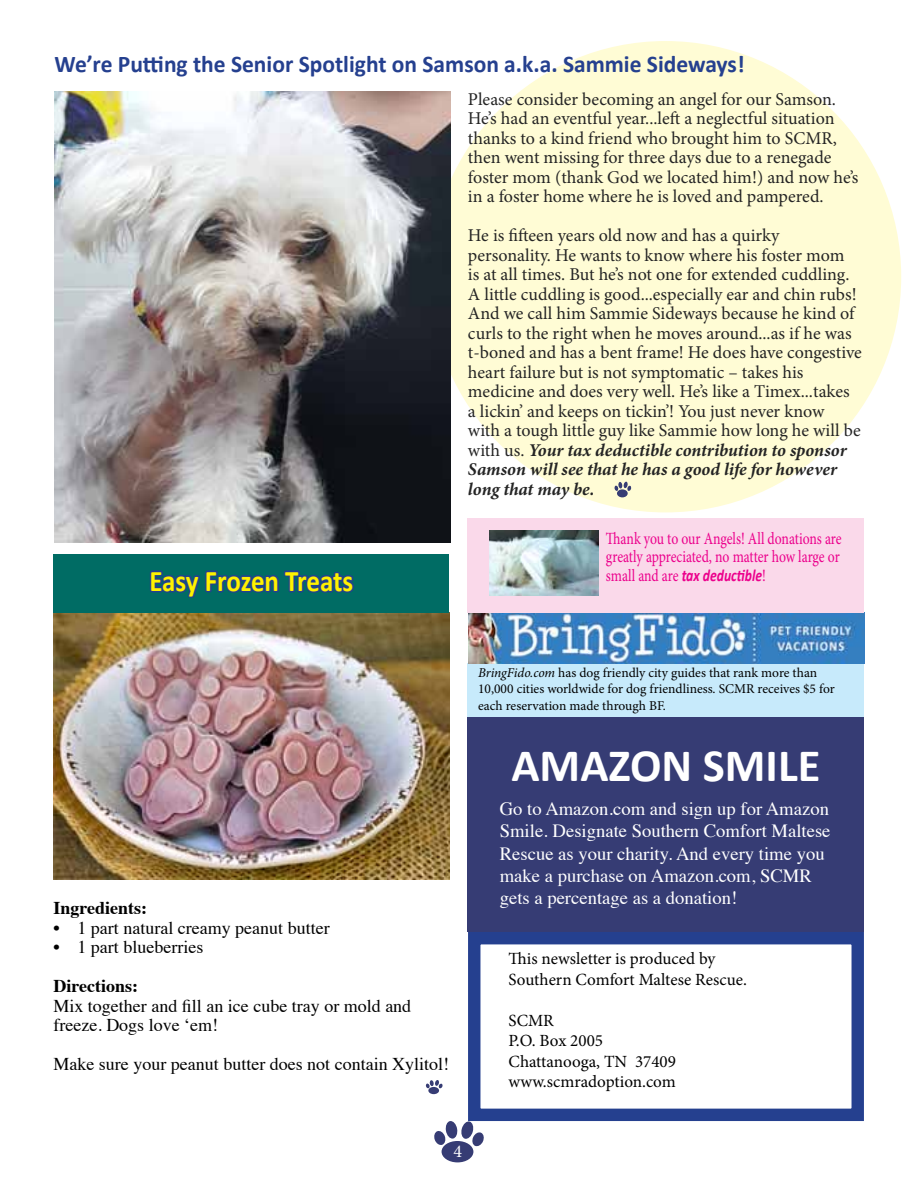
<style>
.page{position:relative;width:918px;height:1188px;background:#fff}
.page>*{position:absolute;margin:0;border:0;box-sizing:border-box;transform-origin:0 0}
.t1{font:700 46.65px "Calibri";color:#fff}
.t2{font:700 30px "Calibri";letter-spacing:-.01em;color:#fff200;scale:.9 1}
.t3{font:700 24px "Calibri";color:#25408f}
.t4{font:18.6px/22.4px "Times";color:#fff}
.t5{font:18px/19.5px "Minion Pro";color:#242424}
.t6{font:18px/19.5px "Times";color:#000}
.t7{font:700 18px "Times";color:#000}
.t8{font:18px "Minion Pro";color:#fff}
.t9{font:17.1px/20.5px "Minion Pro";color:#000}
.t10{font:17.1px/18.6px "Minion Pro";letter-spacing:-.005em;color:#ec008c;scale:.8 1}
.t11{font:italic 700 17.1px "Calibri";color:#ec008c;scale:.8 1}
.t12{font:13.5px/16.5px "Minion Pro";color:#000}
.s1{font-weight:700;font-style:italic}
.s2{font-family:"Minion Pro";font-weight:400;font-style:normal}
.s3{font-style:italic}
</style>
<div class="page">
<img style="left:53px;top:613px;width:397px;height:266px">
<div style="left:430px;top:41px;width:471px;height:471px;background:#fffcd5;border-radius:50%"></div>
<div style="left:53px;top:554px;width:396px;height:59px;background:#006c64"></div>
<svg style="left:150px;top:570px;width:204px;height:28px"></svg>
<svg style="left:434px;top:1121px;width:50px;height:26px"></svg>
<div style="left:442px;top:1141px;width:31px;height:21px;background:#363c74;border-radius:50%"></div>
<div style="left:468px;top:717px;width:396px;height:215px;background:#363c74"></div>
<div style="left:468px;top:932px;width:396px;height:189px;border:12px solid #25408f"></div>
<div style="left:468px;top:664px;width:396px;height:53px;background:#c7eafb"></div>
<img style="left:469px;top:613px;width:395px;height:51px">
<svg style="left:426px;top:1080px;width:17px;height:9px"></svg>
<div style="left:428px;top:1087px;width:11px;height:7px;background:#363c74;border-radius:50%"></div>
<div style="left:467px;top:519px;width:397px;height:94px;background:#fad9ea"></div>
<img style="left:489px;top:530px;width:109px;height:65px">
<img style="left:55px;top:92px;width:396px;height:450px">
<svg style="left:614px;top:481px;width:17px;height:10px"></svg>
<div style="left:617px;top:489px;width:11px;height:8px;background:#363c74;border-radius:50%"></div>
<h3 class="t3" style="left:55px;top:49px;width:692px">We’re Putting the Senior Spotlight on Samson a.k.a. Sammie Sideways!</h3>
<h2 class="t2" style="left:149px;top:562px;width:228px">Easy Frozen Treats</h2>
<p class="t5" style="left:468px;top:90px;width:392px">Please consider becoming an angel for our Samson.<br>He’s had an eventful year...left a neglectful situation thanks to a kind friend who brought him to SCMR, then went missing for three days due to a renegade foster mom (thank God we located him!) and now he’s in a foster home where he is loved and pampered.</p>
<p class="t5" style="left:468px;top:226px;width:395px">He is fifteen years old now and has a quirky personality. He wants to know where his foster mom<br>is at all times. But he’s not one for extended cuddling.<br>A little cuddling is good...especially ear and chin rubs!<br>And we call him Sammie Sideways because he kind of curls to the right when he moves around...as if he was t-boned and has a bent frame! He does have congestive heart failure but is not symptomatic – takes his medicine and does very well. He’s like a Timex...takes a lickin’ and keeps on tickin’! You just never know<br>with a tough little guy like Sammie how long he will be with us. <span class="s1">Your tax deductible contribution to sponsor Samson will see that he has a good life for however long that may be.</span></p>
<p class="t10" style="left:606px;top:529px;width:296px">Thank you to our Angels! All donations are greatly appreciated, no matter how large or</p>
<p class="t11" style="left:606px;top:565px;width:202px"><span class="s2">small and are</span> tax deductible<span class="s2">!</span></p>
<p class="t7" style="left:53px;top:891px;width:95px">Ingredients:</p>
<p class="t6" style="left:53px;top:916px;width:278px">• 1 part natural creamy peanut butter</p>
<p class="t6" style="left:53px;top:936px;width:151px">• 1 part blueberries</p>
<p class="t7" style="left:53px;top:969px;width:86px">Directions:</p>
<p class="t6" style="left:53px;top:994px;width:359px">Mix together and fill an ice cube tray or mold and freeze. Dogs love ‘em!</p>
<p class="t6" style="left:53px;top:1053px;width:397px">Make sure your peanut butter does not contain Xylitol!</p>
<p class="t12" style="left:478px;top:664px;width:358px"><span class="s3">BringFido.com</span> has dog friendly city guides that rank more than<br>10,000 cities worldwide for dog friendliness. SCMR receives $5 for each reservation made through BF.</p>
<h1 class="t1" style="left:511px;top:737px;width:311px">AMAZON SMILE</h1>
<p class="t4" style="left:500px;top:796px;width:332px">Go to Amazon.com and sign up for Amazon Smile. Designate Southern Comfort Maltese Rescue as your charity. And every time you make a purchase on Amazon.com, SCMR gets a percentage as a donation!</p>
<p class="t9" style="left:509px;top:948px;width:240px">This newsletter is produced by<br>Southern Comfort Maltese Rescue.</p>
<p class="t9" style="left:509px;top:1010px;width:169px">SCMR<br>P.O. Box 2005<br>Chattanooga, TN 37409 www.scmradoption.com</p>
<p class="t8" style="left:454px;top:1139px;width:10px">4</p>
</div>
